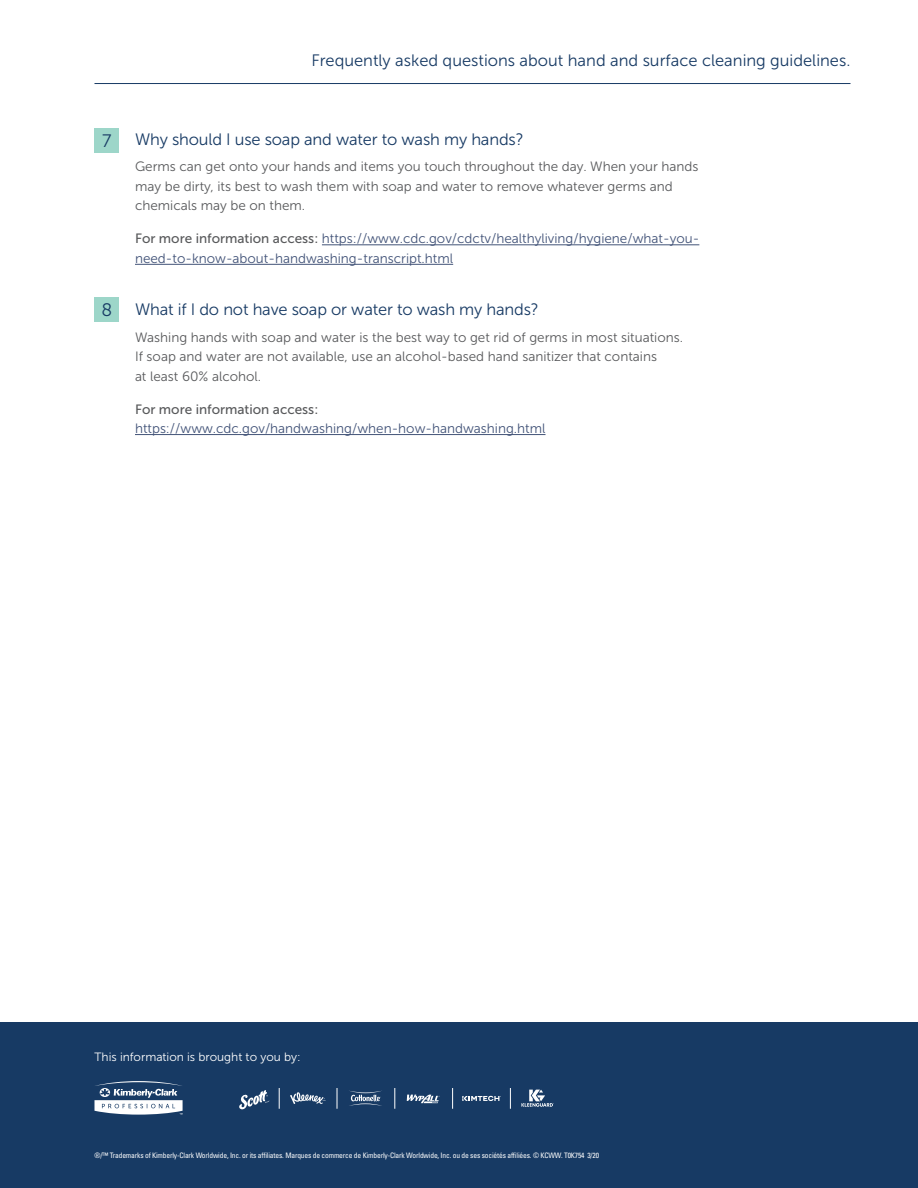
<style>
.page{position:relative;width:918px;height:1188px;background:#fff}
.page>*{position:absolute;margin:0;border:0;box-sizing:border-box;transform-origin:0 0}
.t1{font:18px "Museo Sans 300";color:#173a64}
.t2{font:16.5px "Museo Sans 300";letter-spacing:-.01em;color:#173a64}
.t3{font:13.5px/19.5px "Museo Sans 300";color:#58595b}
.t4{font:13.5px/19.5px "Museo Sans 300";color:#425378}
.t5{font:13.5px "Museo Sans 500";color:#58595b}
.t6{font:12px "Museo Sans 300";color:#fff}
.t7{font:condensed 7.5px "Univers LT Std";letter-spacing:-.02em;color:#fff}
.s1{font-family:"Museo Sans 500";color:#58595b}
</style>
<div class="page">
<hr style="left:94px;top:83px;width:756px;height:1px;background:#173a64">
<div style="left:0;top:1023px;width:918px;height:165px;background:#173a64"></div>
<svg style="left:94px;top:1081px;width:89px;height:34px"></svg>
<svg style="left:239px;top:1090px;width:30px;height:19px"></svg>
<svg style="left:290px;top:1092px;width:36px;height:12px"></svg>
<svg style="left:349px;top:1091px;width:33px;height:15px"></svg>
<svg style="left:407px;top:1095px;width:33px;height:8px"></svg>
<svg style="left:462px;top:1096px;width:39px;height:5px"></svg>
<svg style="left:521px;top:1090px;width:33px;height:17px"></svg>
<svg style="left:279px;top:1088px;width:1px;height:21px"></svg>
<svg style="left:337px;top:1088px;width:1px;height:21px"></svg>
<svg style="left:395px;top:1088px;width:1px;height:21px"></svg>
<svg style="left:510px;top:1088px;width:1px;height:21px"></svg>
<svg style="left:452px;top:1088px;width:1px;height:21px"></svg>
<hr style="left:322px;top:244px;width:377px;height:1px;background:#425378">
<hr style="left:135px;top:264px;width:318px;height:1px;background:#425378">
<hr style="left:135px;top:434px;width:411px;height:1px;background:#425378">
<div style="left:94px;top:297px;width:25px;height:25px;background:#9dd6c9"></div>
<div style="left:94px;top:128px;width:25px;height:25px;background:#9dd6c9"></div>
<p class="t2" style="left:311px;top:52px;width:541px">Frequently asked questions about hand and surface cleaning guidelines.</p>
<h1 class="t1" style="left:102px;top:131px;width:11px">7</h1>
<h1 class="t1" style="left:102px;top:300px;width:12px">8</h1>
<p class="t2" style="left:135px;top:131px;width:390px">Why should I use soap and water to wash my hands?</p>
<p class="t3" style="left:135px;top:157px;width:565px">Germs can get onto your hands and items you touch throughout the day. When your hands may be dirty, its best to wash them with soap and water to remove whatever germs and chemicals may be on them.</p>
<p class="t4" style="left:135px;top:229px;width:566px"><span class="s1">For more information access:</span> https://www.cdc.gov/cdctv/healthyliving/hygiene/what-you&shy;need-to-know-about-handwashing-transcript.html</p>
<p class="t2" style="left:135px;top:301px;width:405px">What if I do not have soap or water to wash my hands?</p>
<p class="t3" style="left:135px;top:327px;width:550px">Washing hands with soap and water is the best way to get rid of germs in most situations.<br>If soap and water are not available, use an alcohol-based hand sanitizer that contains<br>at least 60% alcohol.</p>
<p class="t5" style="left:135px;top:402px;width:185px">For more information access:</p>
<p class="t4" style="left:135px;top:419px;width:412px">https://www.cdc.gov/handwashing/when-how-handwashing.html</p>
<p class="t6" style="left:94px;top:1051px;width:208px">This information is brought to you by:</p>
<p class="t7" style="left:94px;top:1151px;width:506px">®/™ Trademarks of Kimberly-Clark Worldwide, Inc. or its affiliates. Marques de commerce de Kimberly-Clark Worldwide, Inc. ou de ses sociétés affiliées. © KCWW. T0K754 3/20</p>
</div>
